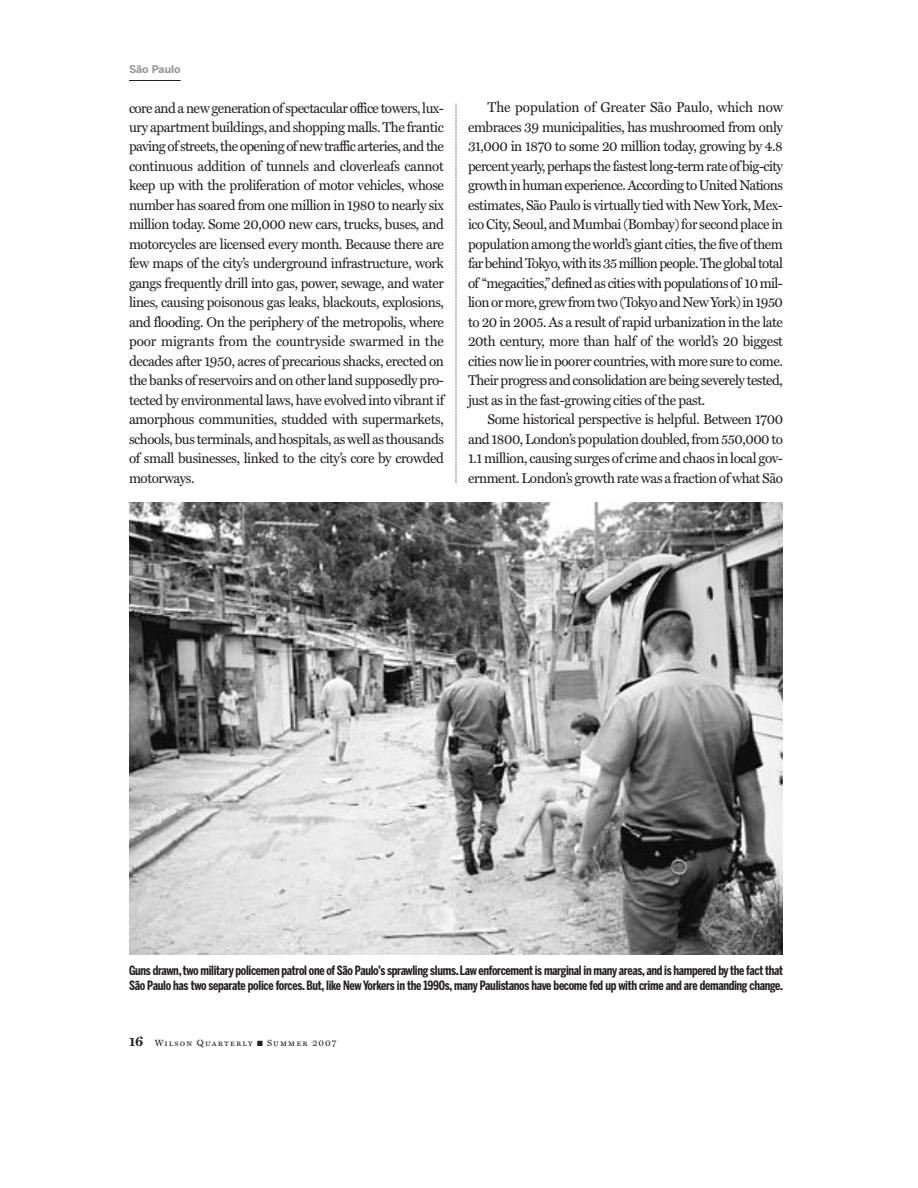
<style>
.page{position:relative;width:918px;height:1188px;background:#fff}
.page>*{position:absolute;margin:0;border:0;box-sizing:border-box;transform-origin:0 0}
.t1{font:14.25px/19.5px "Miller Text";letter-spacing:-.03em;color:#231f20;text-align:justify;scale:.96 1}
.t2{font:700 12.75px/15px "Benton Sans Comp";letter-spacing:-.025em;color:#231f20}
.t3{font:700 10.5px "Benton Sans";color:#939598}
.t4{font:9px "Miller Text Roman SC";letter-spacing:.125em;color:#231f20}
.s1{font-family:"Miller Text";font-weight:700;font-size:13.5px}
</style>
<div class="page">
<hr style="left:129px;top:80px;width:52px;height:1px;background:#231f20">
<svg style="left:456px;top:104px;width:1px;height:379px"></svg>
<img style="left:129px;top:503px;width:654px;height:452px">
<p class="t3" style="left:129px;top:65px;width:53px">São Paulo</p>
<p class="t1" style="left:129px;top:99px;width:330px">core and a new generation of spectacular office towers, lux&shy;ury apartment buildings, and shopping malls. The frantic paving of streets, the opening of new traffic arteries, and the continuous addition of tunnels and cloverleafs cannot keep up with the proliferation of motor vehicles, whose number has soared from one million in 1980 to nearly six million today. Some 20,000 new cars, trucks, buses, and motorcycles are licensed every month. Because there are few maps of the city’s underground infrastructure, work gangs frequently drill into gas, power, sewage, and water lines, causing poisonous gas leaks, blackouts, explosions, and flooding. On the periphery of the metropolis, where poor migrants from the countryside swarmed in the decades after 1950, acres of precarious shacks, erected on the banks of reservoirs and on other land supposedly pro&shy;tected by environmental laws, have evolved into vibrant if amorphous communities, studded with supermarkets, schools, bus terminals, and hospitals, as well as thousands of small businesses, linked to the city’s core by crowded motorways.</p>
<p class="t1" style="left:468px;top:99px;width:330px;text-indent:19px">The population of Greater São Paulo, which now embraces 39 municipalities, has mushroomed from only 31,000 in 1870 to some 20 million today, growing by 4.8 percent yearly, perhaps the fastest long-term rate of big-city growth in human experience. According to United Nations estimates, São Paulo is virtually tied with New York, Mex&shy;ico City, Seoul, and Mumbai (Bombay) for second place in population among the world’s giant cities, the five of them far behind Tokyo, with its 35 million people. The global total of “megacities,” defined as cities with populations of 10 mil&shy;lion or more, grew from two (Tokyo and New York) in 1950 to 20 in 2005. As a result of rapid urbanization in the late 20th century, more than half of the world’s 20 biggest cities now lie in poorer countries, with more sure to come.<br>Their progress and consolidation are being severely tested, just as in the fast-growing cities of the past.</p>
<p class="t1" style="left:468px;top:411px;width:330px;text-indent:19px">Some historical perspective is helpful. Between 1700 and 1800, London’s population doubled, from 550,000 to 1.1 million, causing surges of crime and chaos in local gov&shy;ernment. London’s growth rate was a fraction of what São</p>
<p class="t2" style="left:129px;top:964px;width:656px">Guns drawn, two military policemen patrol one of São Paulo’s sprawling slums. Law enforcement is marginal in many areas, and is hampered by the fact that<br>São Paulo has two separate police forces. But, like New Yorkers in the 1990s, many Paulistanos have become fed up with crime and are demanding change.</p>
<p class="t4" style="left:129px;top:1037px;width:209px"><span class="s1">16</span> Wilson Quarterly ■ Summer 2007</p>
</div>
